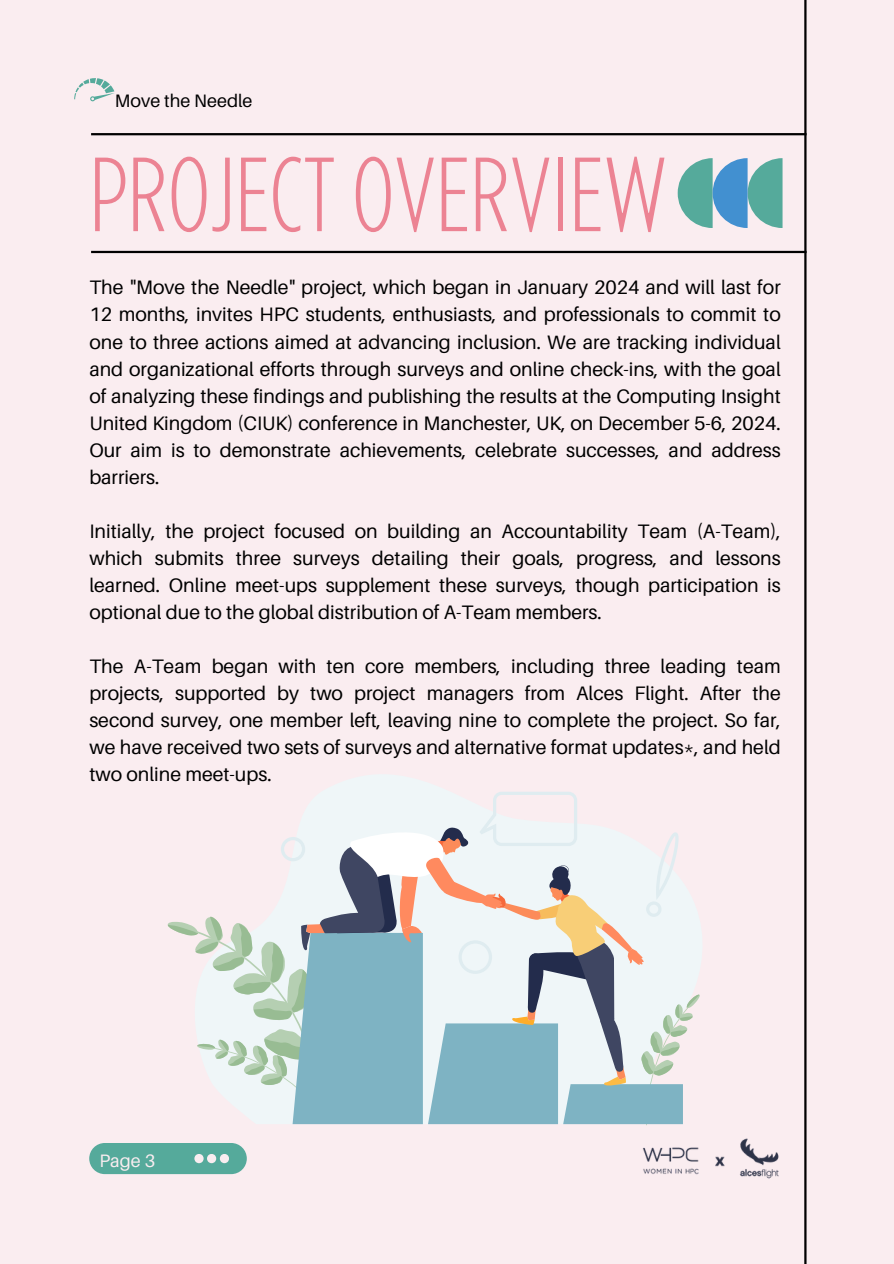
<style>
.page{position:relative;width:894px;height:1264px;background:#fff}
.page>*{position:absolute;margin:0;border:0;box-sizing:border-box;transform-origin:0 0}
.t1{font:200 condensed 105px "Balgin";color:#ec8393}
.t2{font:19.5px/27px "Aileron";color:#000;text-align:justify}
.t3{font:18px "Aileron";color:#000}
.t4{font:18px "Aileron";color:#faedf0}
</style>
<div class="page">
<div style="left:0;top:0;width:893px;height:1263px;background:#faedf0"></div>
<hr style="left:804px;top:0;width:2px;height:1263px;background:#000">
<hr style="left:91px;top:251px;width:715px;height:2px;background:#000">
<hr style="left:91px;top:133px;width:715px;height:2px;background:#000">
<div style="left:89px;top:1142px;width:158px;height:32px;background:#55aa9b;border-radius:16px"></div>
<svg style="left:194px;top:1154px;width:35px;height:9px"></svg>
<svg style="left:324px;top:775px;width:378px;height:189px"></svg>
<svg style="left:167px;top:791px;width:533px;height:334px"></svg>
<svg style="left:677px;top:158px;width:105px;height:70px"></svg>
<svg style="left:74px;top:78px;width:41px;height:23px"></svg>
<img style="left:642px;top:1138px;width:137px;height:41px">
<p class="t3" style="left:115px;top:90px;width:139px">Move the Needle</p>
<p class="t1" style="left:89px;top:152px;width:579px">PROJECT OVERVIEW</p>
<p class="t2" style="left:89px;top:274px;width:692px">The "Move the Needle" project, which began in January 2024 and will last for 12 months, invites HPC students, enthusiasts, and professionals to commit to one to three actions aimed at advancing inclusion. We are tracking individual and organizational efforts through surveys and online check-ins, with the goal of analyzing these findings and publishing the results at the Computing Insight United Kingdom (CIUK) conference in Manchester, UK, on December 5-6, 2024.<br>Our aim is to demonstrate achievements, celebrate successes, and address barriers.</p>
<h1 class="t2" style="left:89px;top:517px;width:692px">Initially, the project focused on building an Accountability Team (A-Team), which submits three surveys detailing their goals, progress, and lessons learned. Online meet-ups supplement these surveys, though participation is optional due to the global distribution of A-Team members.</h1>
<p class="t2" style="left:89px;top:652px;width:692px">The A-Team began with ten core members, including three leading team projects, supported by two project managers from Alces Flight. After the second survey, one member left, leaving nine to complete the project. So far, we have received two sets of surveys and alternative format updates*, and held two online meet-ups.</p>
<p class="t4" style="left:99px;top:1149px;width:57px">Page 3</p>
</div>
